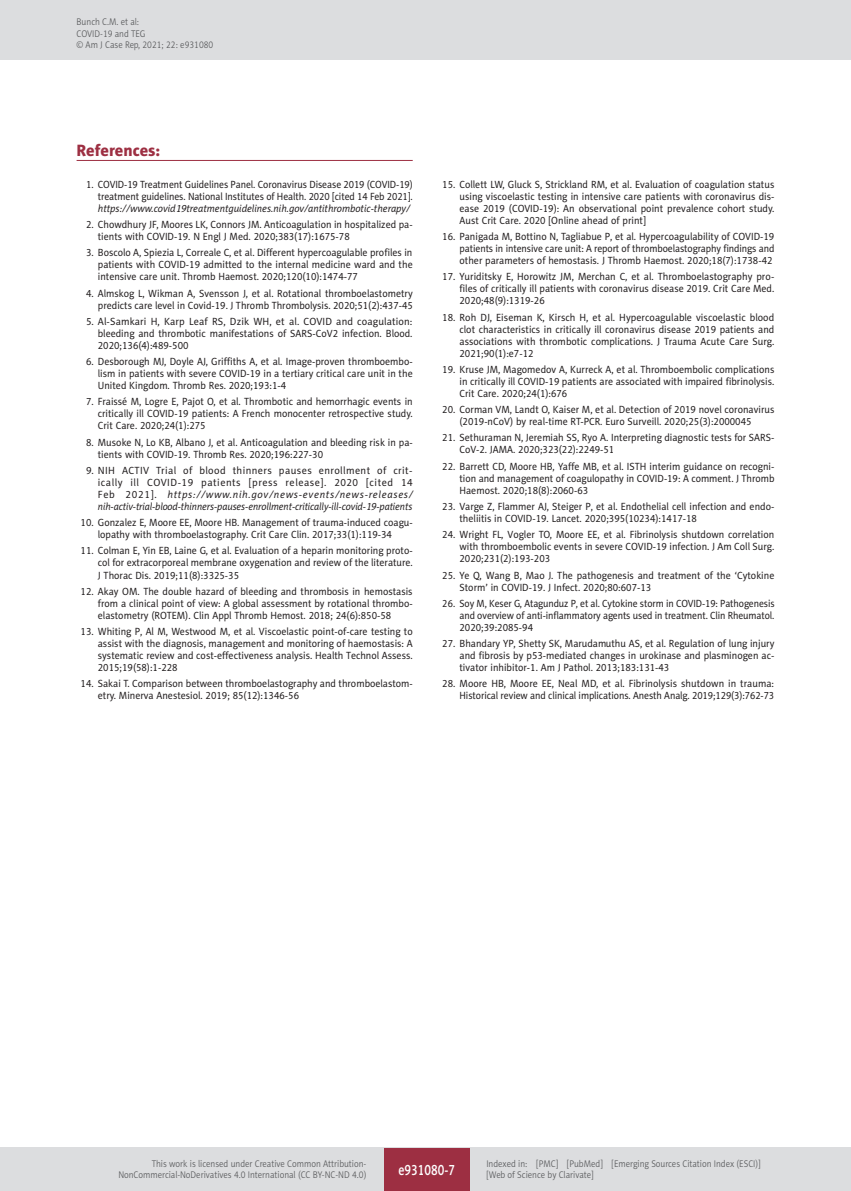
<style>
.page{position:relative;width:851px;height:1191px;background:#fff}
.page>*{position:absolute;margin:0;border:0;box-sizing:border-box;transform-origin:0 0}
.AJCR_Referencje_Tytu{font:16.5px "Naomi Sans EFN Heavy";color:#9d2f42}
.t1{font:15px "Naomi Sans EFN Medium";color:#fff;scale:.8 1}
.AJCR_Referencje_punk{font:10.5px/12px "Naomi Sans EFN";color:#231f20;text-align:justify;scale:.95 1}
.AJCR_Referencje_punk-2{font:italic 10.5px/12px "Naomi Sans EFN";letter-spacing:-.01em;color:#231f20;text-align:justify}
.AJCR_Referencje_punk-3{font:10.5px/12px "Naomi Sans EFN";color:#231f20;text-align:justify;scale:.96 1}
.AJCR_Referencje_punk-4{font:10.5px/12px "Naomi Sans EFN";color:#231f20;text-align:justify;scale:.93 1}
.AJCR_Referencje_punk-5{font:10.5px/12px "Naomi Sans EFN";color:#231f20;text-align:justify;scale:.92 1}
.AJCR_Referencje_punk-6{font:10.5px/12px "Naomi Sans EFN";color:#231f20;text-align:justify}
.t2{font:9.75px/11.2px "Naomi Sans EFN Light";color:#57585a;scale:.9 1}
.s1{font-style:italic}
.s2{font-style:normal}
</style>
<div class="page">
<hr style="left:77px;top:160px;width:335px;height:1px;background:#9d2f42">
<div style="left:0;top:0;width:850px;height:60px;background:#dcdddf"></div>
<div style="left:0;top:1148px;width:850px;height:43px;background:#dcdddf"></div>
<div style="left:384px;top:1147px;width:85px;height:43px;background:#9d2f42"></div>
<p class="t2" style="left:77px;top:16px;width:153px">Bunch C.M. et al:<br>COVID-19 and TEG<br>© Am J Case Rep, 2021; 22: e931080</p>
<p class="AJCR_Referencje_Tytu" style="left:77px;top:140px;width:85px">References:</p>
<p class="AJCR_Referencje_punk-4" style="left:98px;top:178px;width:340px;text-indent:-12px">1. COVID-19 Treatment Guidelines Panel. Coronavirus Disease 2019 (COVID-19) treatment guidelines. National Institutes of Health. 2020 [cited 14 Feb 2021]. <span class="s1">https://www.covid19treatmentguidelines.nih.gov/antithrombotic-therapy/</span></p>
<p class="AJCR_Referencje_punk" style="left:98px;top:219px;width:333px;text-indent:-12px">2. Chowdhury JF, Moores LK, Connors JM. Anticoagulation in hospitalized pa&shy;tients with COVID-19. N Engl J Med. 2020;383(17):1675-78</p>
<p class="AJCR_Referencje_punk" style="left:98px;top:247px;width:333px;text-indent:-12px">3. Boscolo A, Spiezia L, Correale C, et al. Different hypercoagulable profiles in patients with COVID-19 admitted to the internal medicine ward and the intensive care unit. Thromb Haemost. 2020;120(10):1474-77</p>
<p class="AJCR_Referencje_punk" style="left:86px;top:287px;width:345px;text-align:right">4. Almskog L, Wikman A, Svensson J, et al. Rotational thromboelastometry predicts care level in Covid-19. J Thromb Thrombolysis. 2020;51(2):437-45</p>
<p class="AJCR_Referencje_punk-6" style="left:98px;top:315px;width:316px;text-indent:-12px">5. Al-Samkari H, Karp Leaf RS, Dzik WH, et al. COVID and coagulation: bleeding and thrombotic manifestations of SARS-CoV2 infection. Blood.<br>2020;136(4):489-500</p>
<p class="AJCR_Referencje_punk" style="left:98px;top:356px;width:333px;text-indent:-12px">6. Desborough MJ, Doyle AJ, Griffiths A, et al. Image-proven thromboembo&shy;lism in patients with severe COVID-19 in a tertiary critical care unit in the United Kingdom. Thromb Res. 2020;193:1-4</p>
<p class="AJCR_Referencje_punk" style="left:98px;top:396px;width:333px;text-indent:-12px">7. Fraissé M, Logre E, Pajot O, et al. Thrombotic and hemorrhagic events in critically ill COVID-19 patients: A French monocenter retrospective study.<br>Crit Care. 2020;24(1):275</p>
<p class="AJCR_Referencje_punk" style="left:98px;top:436px;width:333px;text-indent:-12px">8. Musoke N, Lo KB, Albano J, et al. Anticoagulation and bleeding risk in pa&shy;tients with COVID-19. Thromb Res. 2020;196:227-30</p>
<p class="AJCR_Referencje_punk-2" style="left:98px;top:464px;width:316px;text-indent:-12px"><span class="s2">9. NIH ACTIV Trial of blood thinners pauses enrollment of crit&shy;ically ill COVID-19 patients [press release]. 2020 [cited 14<br>Feb 2021].</span> https://www.nih.gov/news-events/news-releases/ nih-activ-trial-blood-thinners-pauses-enrollment-critically-ill-covid-19-patients</p>
<p class="AJCR_Referencje_punk" style="left:81px;top:517px;width:351px;text-align:center">10. Gonzalez E, Moore EE, Moore HB. Management of trauma-induced coagu&shy;lopathy with thromboelastography. Crit Care Clin. 2017;33(1):119-34</p>
<p class="AJCR_Referencje_punk" style="left:98px;top:545px;width:333px;text-indent:-17px">11. Colman E, Yin EB, Laine G, et al. Evaluation of a heparin monitoring proto&shy;col for extracorporeal membrane oxygenation and review of the literature.<br>J Thorac Dis. 2019;11(8):3325-35</p>
<p class="AJCR_Referencje_punk" style="left:98px;top:585px;width:333px;text-indent:-17px">12. Akay OM. The double hazard of bleeding and thrombosis in hemostasis from a clinical point of view: A global assessment by rotational thrombo&shy;elastometry (ROTEM). Clin Appl Thromb Hemost. 2018; 24(6):850-58</p>
<p class="AJCR_Referencje_punk" style="left:98px;top:625px;width:333px;text-indent:-17px">13. Whiting P, Al M, Westwood M, et al. Viscoelastic point-of-care testing to assist with the diagnosis, management and monitoring of haemostasis: A systematic review and cost-effectiveness analysis. Health Technol Assess.<br>2015;19(58):1-228</p>
<p class="AJCR_Referencje_punk" style="left:98px;top:678px;width:333px;text-indent:-17px">14. Sakai T. Comparison between thromboelastography and thromboelastom&shy;etry. Minerva Anestesiol. 2019; 85(12):1346-56</p>
<p class="AJCR_Referencje_punk" style="left:459px;top:178px;width:333px;text-indent:-17px">15. Collett LW, Gluck S, Strickland RM, et al. Evaluation of coagulation status using viscoelastic testing in intensive care patients with coronavirus dis&shy;ease 2019 (COVID-19): An observational point prevalence cohort study.<br>Aust Crit Care. 2020 [Online ahead of print]</p>
<p class="AJCR_Referencje_punk" style="left:459px;top:231px;width:333px;text-indent:-17px">16. Panigada M, Bottino N, Tagliabue P, et al. Hypercoagulability of COVID-19 patients in intensive care unit: A report of thromboelastography findings and other parameters of hemostasis. J Thromb Haemost. 2020;18(7):1738-42</p>
<p class="AJCR_Referencje_punk" style="left:459px;top:271px;width:333px;text-indent:-17px">17. Yuriditsky E, Horowitz JM, Merchan C, et al. Thromboelastography pro&shy;files of critically ill patients with coronavirus disease 2019. Crit Care Med.<br>2020;48(9):1319-26</p>
<p class="AJCR_Referencje_punk-3" style="left:459px;top:311px;width:329px;text-indent:-17px">18. Roh DJ, Eiseman K, Kirsch H, et al. Hypercoagulable viscoelastic blood clot characteristics in critically ill coronavirus disease 2019 patients and associations with thrombotic complications. J Trauma Acute Care Surg.<br>2021;90(1):e7-12</p>
<p class="AJCR_Referencje_punk" style="left:459px;top:363px;width:333px;text-indent:-17px">19. Kruse JM, Magomedov A, Kurreck A, et al. Thromboembolic complications in critically ill COVID-19 patients are associated with impaired fibrinolysis.<br>Crit Care. 2020;24(1):676</p>
<p class="AJCR_Referencje_punk" style="left:442px;top:404px;width:351px;text-align:center">20. Corman VM, Landt O, Kaiser M, et al. Detection of 2019 novel coronavirus (2019-nCoV) by real-time RT-PCR. Euro Surveill. 2020;25(3):2000045</p>
<p class="AJCR_Referencje_punk" style="left:459px;top:432px;width:333px;text-indent:-17px">21. Sethuraman N, Jeremiah SS, Ryo A. Interpreting diagnostic tests for SARS-<br>CoV-2. JAMA. 2020;323(22):2249-51</p>
<p class="AJCR_Referencje_punk" style="left:459px;top:460px;width:333px;text-indent:-17px">22. Barrett CD, Moore HB, Yaffe MB, et al. ISTH interim guidance on recogni&shy;tion and management of coagulopathy in COVID-19: A comment. J Thromb Haemost. 2020;18(8):2060-63</p>
<p class="AJCR_Referencje_punk" style="left:459px;top:500px;width:333px;text-indent:-17px">23. Varge Z, Flammer AJ, Steiger P, et al. Endothelial cell infection and endo&shy;theliitis in COVID-19. Lancet. 2020;395(10234):1417-18</p>
<p class="AJCR_Referencje_punk" style="left:459px;top:529px;width:333px;text-indent:-17px">24. Wright FL, Vogler TO, Moore EE, et al. Fibrinolysis shutdown correlation with thromboembolic events in severe COVID-19 infection. J Am Coll Surg.<br>2020;231(2):193-203</p>
<p class="AJCR_Referencje_punk" style="left:459px;top:569px;width:333px;text-indent:-17px">25. Ye Q, Wang B, Mao J. The pathogenesis and treatment of the ‘Cytokine<br>Storm’ in COVID-19. J Infect. 2020;80:607-13</p>
<p class="AJCR_Referencje_punk-5" style="left:459px;top:597px;width:344px;text-indent:-17px">26. Soy M, Keser G, Atagunduz P, et al. Cytokine storm in COVID-19: Pathogenesis and overview of anti-inflammatory agents used in treatment. Clin Rheumatol.<br>2020;39:2085-94</p>
<p class="AJCR_Referencje_punk" style="left:459px;top:637px;width:333px;text-indent:-17px">27. Bhandary YP, Shetty SK, Marudamuthu AS, et al. Regulation of lung injury and fibrosis by p53-mediated changes in urokinase and plasminogen ac&shy;tivator inhibitor-1. Am J Pathol. 2013;183:131-43</p>
<p class="AJCR_Referencje_punk" style="left:442px;top:678px;width:351px;text-align:right">28. Moore HB, Moore EE, Neal MD, et al. Fibrinolysis shutdown in trauma:<br>Historical review and clinical implications. Anesth Analg. 2019;129(3):762-73</p>
<p class="t2" style="left:118px;top:1158px;width:277px;text-align:right">This work is licensed under Creative Common Attribution-<br>NonCommercial-NoDerivatives 4.0 International (CC BY-NC-ND 4.0)</p>
<h2 class="t1" style="left:398px;top:1160px;width:72px">e931080-7</h2>
<p class="t2" style="left:486px;top:1158px;width:306px">Indexed in: [PMC] [PubMed] [Emerging Sources Citation Index (ESCI)] [Web of Science by Clarivate]</p>
</div>
